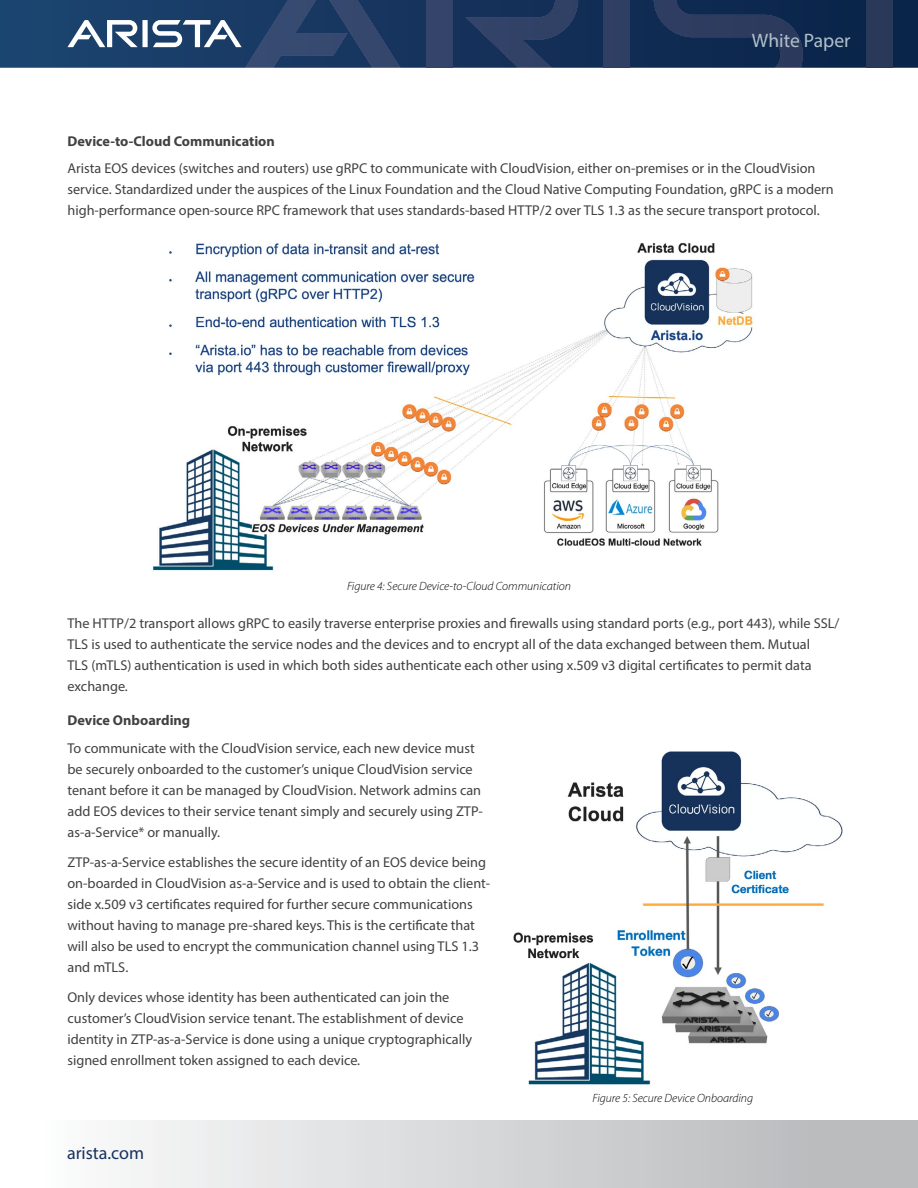
<style>
.page{position:relative;width:918px;height:1188px;background:#fff}
.page>*{position:absolute;margin:0;border:0;box-sizing:border-box;transform-origin:0 0}
.t1{font:19.5px "Myriad Pro";color:#b1c0c9}
.t2{font:18px "Myriad Pro";color:#16325c}
.t3{font:14.25px/21px "Myriad Pro";color:#414042}
.t4{font:700 14.25px "Myriad Pro";color:#414042}
.t5{font:italic 300 12px "Myriad Pro";color:#000}
</style>
<div class="page">
<svg style="left:0;top:0;width:918px;height:68px;background:#13325a"></svg>
<div style="left:426px;top:0;width:26px;height:68px;background:#34446a"></div>
<svg style="left:465px;top:0;width:113px;height:68px;background:#22385f"></svg>
<svg style="left:67px;top:0;width:333px;height:68px;background:#334f75"></svg>
<div style="left:604px;top:0;width:26px;height:68px;background:#2f3f63"></div>
<svg style="left:654px;top:0;width:149px;height:68px;background:#1a3156"></svg>
<div style="left:867px;top:0;width:26px;height:68px;background:#2a385a"></div>
<div style="left:0;top:1120px;width:918px;height:68px;background:linear-gradient(to right,#fff,#b3b5b7)"></div>
<img style="left:152px;top:243px;width:602px;height:328px">
<img style="left:513px;top:751px;width:330px;height:334px">
<h1 class="t1" style="left:752px;top:29px;width:100px">White Paper</h1>
<p class="t4" style="left:68px;top:132px;width:209px">Device-to-Cloud Communication</p>
<p class="t3" style="left:68px;top:158px;width:768px">Arista EOS devices (switches and routers) use gRPC to communicate with CloudVision, either on-premises or in the CloudVision service. Standardized under the auspices of the Linux Foundation and the Cloud Native Computing Foundation, gRPC is a modern high-performance open-source RPC framework that uses standards-based HTTP/2 over TLS 1.3 as the secure transport protocol.</p>
<p class="t5" style="left:347px;top:580px;width:226px">Figure 4: Secure Device-to-Cloud Communication</p>
<p class="t3" style="left:68px;top:612px;width:773px">The HTTP/2 transport allows gRPC to easily traverse enterprise proxies and firewalls using standard ports (e.g., port 443), while SSL/ TLS is used to authenticate the service nodes and the devices and to encrypt all of the data exchanged between them. Mutual<br>TLS (mTLS) authentication is used in which both sides authenticate each other using x.509 v3 digital certificates to permit data exchange.</p>
<p class="t4" style="left:68px;top:711px;width:124px">Device Onboarding</p>
<p class="t3" style="left:68px;top:738px;width:417px">To communicate with the CloudVision service, each new device must be securely onboarded to the customer’s unique CloudVision service tenant before it can be managed by CloudVision. Network admins can add EOS devices to their service tenant simply and securely using ZTP&shy;as-a-Service* or manually.</p>
<p class="t3" style="left:68px;top:851px;width:424px">ZTP-as-a-Service establishes the secure identity of an EOS device being on-boarded in CloudVision as-a-Service and is used to obtain the client&shy;side x.509 v3 certificates required for further secure communications without having to manage pre-shared keys. This is the certificate that will also be used to encrypt the communication channel using TLS 1.3 and mTLS.</p>
<p class="t3" style="left:68px;top:986px;width:406px">Only devices whose identity has been authenticated can join the customer’s CloudVision service tenant. The establishment of device identity in ZTP-as-a-Service is done using a unique cryptographically signed enrollment token assigned to each device.</p>
<p class="t2" style="left:67px;top:1142px;width:79px">arista.com</p>
<p class="t5" style="left:592px;top:1091px;width:162px">Figure 5: Secure Device Onboarding</p>
</div>
